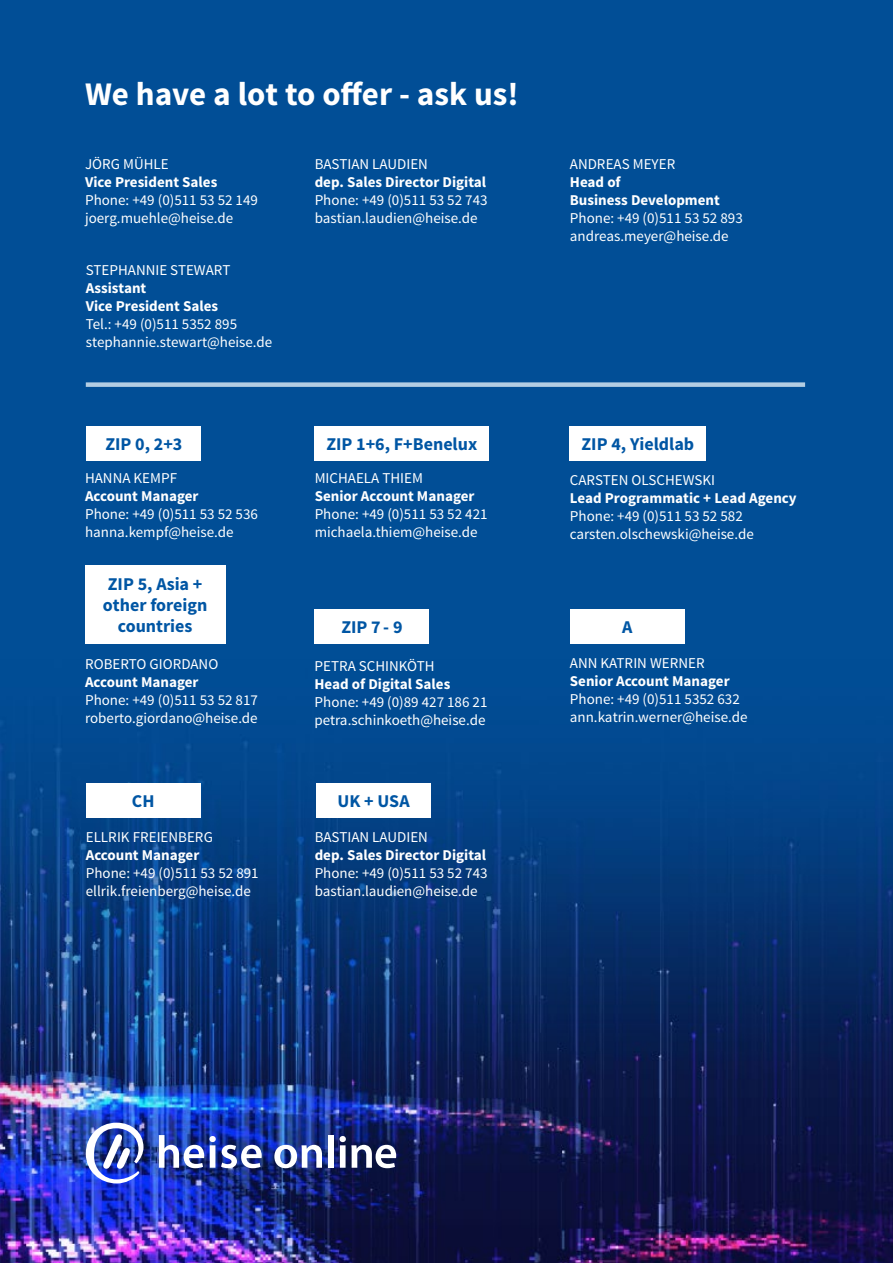
<style>
.page{position:relative;width:893px;height:1263px;background:#fff}
.page>*{position:absolute;margin:0;border:0;box-sizing:border-box;transform-origin:0 0}
.t1{font:700 33px "Source Sans Pro";color:#fff}
.t2{font:700 18px/21px "Source Sans Pro";color:#0056a4;text-align:center}
.t3{font:15px/18px "Source Sans Pro";color:#fff}
.t4{font:700 15px/18px "Source Sans Pro";color:#fff}
</style>
<div class="page">
<img style="left:0;top:0;width:893px;height:1263px">
<div style="left:315px;top:609px;width:114px;height:34px;background:#fff"></div>
<div style="left:85px;top:565px;width:140px;height:78px;background:#fff"></div>
<div style="left:86px;top:783px;width:115px;height:34px;background:#fff"></div>
<div style="left:570px;top:609px;width:115px;height:34px;background:#fff"></div>
<div style="left:86px;top:382px;width:719px;height:5px;background:#b3cde3"></div>
<div style="left:87px;top:426px;width:114px;height:34px;background:#fff"></div>
<div style="left:316px;top:783px;width:115px;height:34px;background:#fff"></div>
<div style="left:315px;top:426px;width:174px;height:34px;background:#fff"></div>
<div style="left:570px;top:426px;width:136px;height:34px;background:#fff"></div>
<img style="left:86px;top:1123px;width:57px;height:60px">
<img style="left:159px;top:1135px;width:103px;height:33px">
<svg style="left:274px;top:1145px;width:48px;height:23px"></svg>
<div style="left:328px;top:1135px;width:6px;height:33px;background:#fff"></div>
<svg style="left:340px;top:1136px;width:56px;height:32px"></svg>
<h1 class="t1" style="left:85px;top:72px;width:435px">We have a lot to offer - ask us!</h1>
<p class="t3" style="left:85px;top:155px;width:85px">JÖRG MÜHLE</p>
<p class="t4" style="left:85px;top:173px;width:134px">Vice President Sales</p>
<p class="t3" style="left:85px;top:191px;width:174px">Phone: +49 (0)511 53 52 149 joerg.muehle@heise.de</p>
<p class="t3" style="left:86px;top:261px;width:146px">STEPHANNIE STEWART</p>
<p class="t4" style="left:86px;top:279px;width:134px">Assistant<br>Vice President Sales</p>
<p class="t3" style="left:86px;top:315px;width:188px">Tel.: +49 (0)511 5352 895 stephannie.stewart@heise.de</p>
<p class="t3" style="left:315px;top:155px;width:115px">BASTIAN LAUDIEN</p>
<p class="t4" style="left:315px;top:173px;width:173px">dep. Sales Director Digital</p>
<p class="t3" style="left:315px;top:191px;width:174px">Phone: +49 (0)511 53 52 743 bastian.laudien@heise.de</p>
<p class="t3" style="left:570px;top:155px;width:107px">ANDREAS MEYER</p>
<p class="t4" style="left:570px;top:173px;width:151px">Head of<br>Business Development</p>
<p class="t3" style="left:570px;top:209px;width:174px">Phone: +49 (0)511 53 52 893 andreas.meyer@heise.de</p>
<p class="t2" style="left:105px;top:434px;width:78px">ZIP 0, 2+3</p>
<p class="t3" style="left:85px;top:469px;width:94px">HANNA KEMPF</p>
<p class="t4" style="left:85px;top:487px;width:115px">Account Manager</p>
<p class="t3" style="left:85px;top:505px;width:174px">Phone: +49 (0)511 53 52 536 hanna.kempf@heise.de</p>
<p class="t2" style="left:103px;top:574px;width:106px">ZIP 5, Asia + other foreign countries</p>
<p class="t3" style="left:85px;top:655px;width:135px">ROBERTO GIORDANO</p>
<p class="t4" style="left:85px;top:673px;width:115px">Account Manager</p>
<p class="t3" style="left:85px;top:691px;width:174px">Phone: +49 (0)511 53 52 817 roberto.giordano@heise.de</p>
<p class="t2" style="left:132px;top:791px;width:24px">CH</p>
<p class="t3" style="left:86px;top:829px;width:129px">ELLRIK FREIENBERG</p>
<p class="t4" style="left:86px;top:847px;width:115px">Account Manager</p>
<p class="t3" style="left:86px;top:865px;width:174px">Phone: +49 (0)511 53 52 891 ellrik.freienberg@heise.de</p>
<p class="t2" style="left:326px;top:434px;width:152px">ZIP 1+6, F+Benelux</p>
<p class="t2" style="left:582px;top:434px;width:114px">ZIP 4, Yieldlab</p>
<p class="t3" style="left:570px;top:472px;width:147px">CARSTEN OLSCHEWSKI</p>
<p class="t4" style="left:570px;top:490px;width:228px">Lead Programmatic + Lead Agency</p>
<p class="t3" style="left:570px;top:508px;width:185px">Phone: +49 (0)511 53 52 582 carsten.olschewski@heise.de</p>
<p class="t3" style="left:315px;top:469px;width:110px">MICHAELA THIEM</p>
<p class="t4" style="left:315px;top:487px;width:161px">Senior Account Manager</p>
<p class="t3" style="left:315px;top:505px;width:174px">Phone: +49 (0)511 53 52 421 michaela.thiem@heise.de</p>
<p class="t2" style="left:341px;top:617px;width:63px">ZIP 7 - 9</p>
<p class="t3" style="left:315px;top:658px;width:122px">PETRA SCHINKÖTH</p>
<p class="t4" style="left:315px;top:676px;width:137px">Head of Digital Sales</p>
<p class="t3" style="left:315px;top:694px;width:174px">Phone: +49 (0)89 427 186 21 petra.schinkoeth@heise.de</p>
<p class="t2" style="left:337px;top:791px;width:74px">UK + USA</p>
<p class="t3" style="left:315px;top:829px;width:115px">BASTIAN LAUDIEN</p>
<p class="t4" style="left:315px;top:847px;width:173px">dep. Sales Director Digital</p>
<p class="t3" style="left:315px;top:865px;width:174px">Phone: +49 (0)511 53 52 743 bastian.laudien@heise.de</p>
<p class="t2" style="left:622px;top:617px;width:12px">A</p>
<p class="t3" style="left:570px;top:654px;width:136px">ANN KATRIN WERNER</p>
<p class="t4" style="left:570px;top:672px;width:161px">Senior Account Manager</p>
<p class="t3" style="left:570px;top:690px;width:179px">Phone: +49 (0)511 5352 632 ann.katrin.werner@heise.de</p>
</div>
